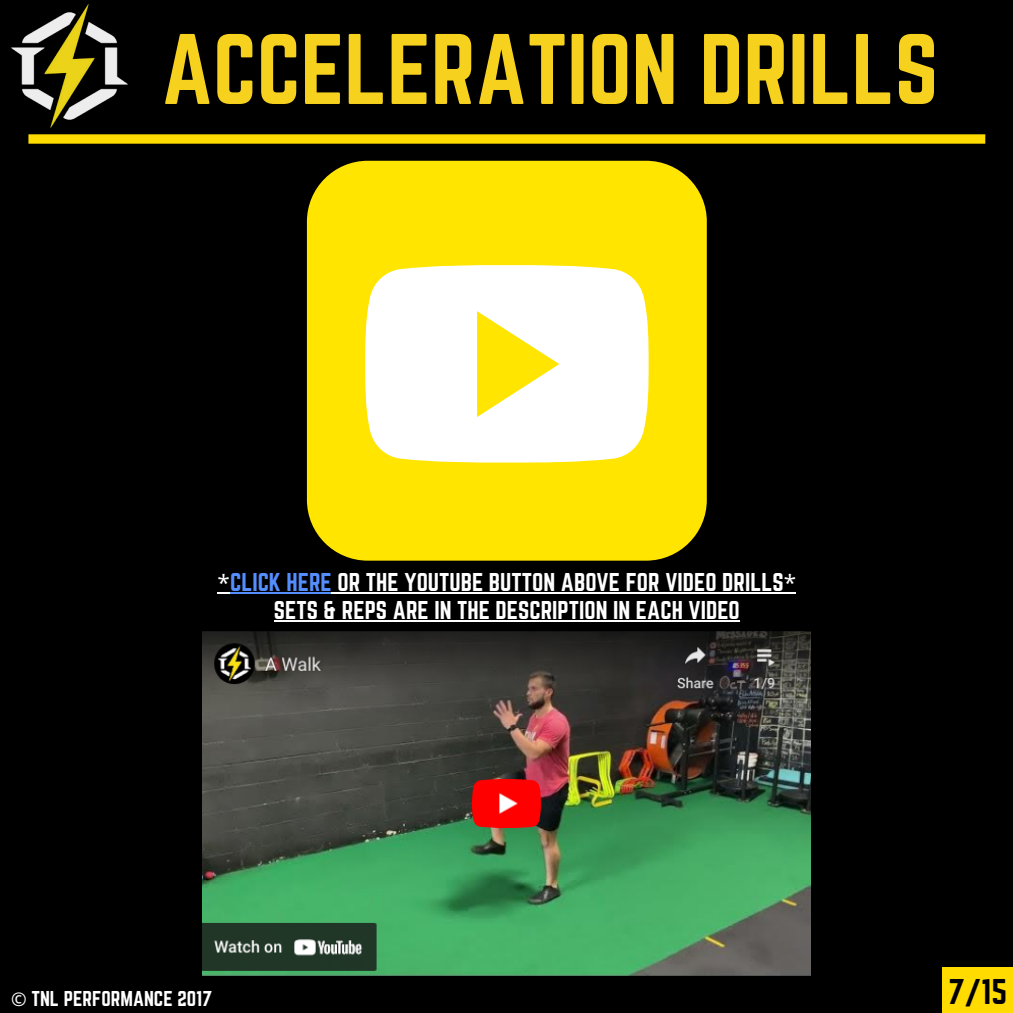
<style>
.page{position:relative;width:1013px;height:1013px;background:#fff}
.page>*{position:absolute;margin:0;border:0;box-sizing:border-box;transform-origin:0 0}
.t1{font:87.5px "Norwester";color:#f6d11d}
.t2{font:31.25px "Norwester";color:#000}
.t3{font:22.5px/28.1px "Norwester";color:#fff;text-align:center}
.t4{font:18.75px "Norwester";color:#fff}
.s1{font-family:"Noto Sans"}
.s2{color:#548eff}
</style>
<div class="page">
<div style="left:0;top:0;width:1012px;height:1012px;background:#000"></div>
<div style="left:942px;top:966px;width:70px;height:46px;background:#ffdb00"></div>
<div style="left:28px;top:134px;width:957px;height:10px;background:#ffdb00"></div>
<div style="left:307px;top:161px;width:399px;height:399px;background:#ffe500;border-radius:61px"></div>
<div style="left:365px;top:265px;width:283px;height:197px;background:#fff"></div>
<svg style="left:477px;top:311px;width:82px;height:106px"></svg>
<svg style="left:218px;top:592px;width:12px;height:2px"></svg>
<hr style="left:230px;top:592px;width:102px;height:2px;background:#548eff">
<hr style="left:332px;top:592px;width:464px;height:2px;background:#fff">
<hr style="left:274px;top:620px;width:465px;height:2px;background:#fff">
<img style="left:202px;top:631px;width:608px;height:344px">
<img style="left:11px;top:4px;width:127px;height:131px">
<p class="t1" style="left:162px;top:16px;width:778px">ACCELERATION DRILLS</p>
<h1 class="t3" style="left:218px;top:567px;width:580px"><span class="s1">*</span><span class="s2">CLICK HERE</span> OR THE YOUTUBE BUTTON ABOVE FOR VIDEO DRILLS<span class="s1">*<br></span>SETS &amp; REPS ARE IN THE DESCRIPTION IN EACH VIDEO</h1>
<p class="t4" style="left:11px;top:987px;width:202px"><span class="s1">©</span> TNL PERFORMANCE 2017</p>
<p class="t2" style="left:948px;top:972px;width:60px">7/15</p>
</div>
